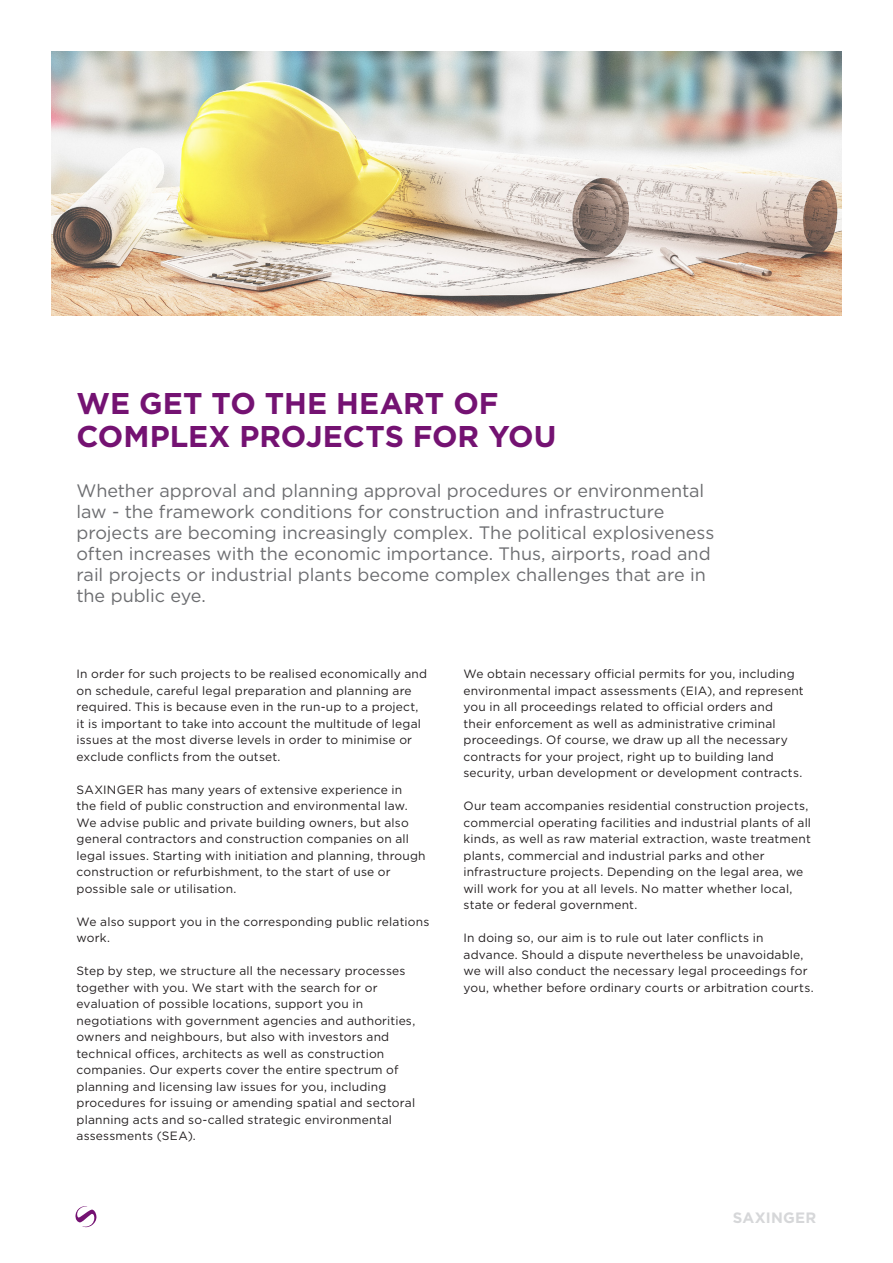
<style>
.page{position:relative;width:893px;height:1263px;background:#fff}
.page>*{position:absolute;margin:0;border:0;box-sizing:border-box;transform-origin:0 0}
.t1{font:700 30px "Gotham";color:#741272}
.Überschrift{font:18px/21px "Gotham";letter-spacing:-.005em;color:#6c6d70}
.t2{font:700 15px "Gotham";letter-spacing:.015em;color:#d6d7d9}
.pre-Text{font:12px/16.5px "Gotham";letter-spacing:.015em;color:#231f20}
</style>
<div class="page">
<svg style="left:75px;top:1206px;width:22px;height:21px"></svg>
<img style="left:51px;top:51px;width:791px;height:264px">
<h2 class="t1" style="left:77px;top:384px;width:424px">WE GET TO THE HEART OF</h2>
<h2 class="t1" style="left:77px;top:417px;width:481px">COMPLEX PROJECTS FOR YOU</h2>
<p class="Überschrift" style="left:77px;top:479px;width:639px">Whether approval and planning approval procedures or environmental law - the framework conditions for construction and infrastructure projects are becoming increasingly complex. The political explosiveness often increases with the economic importance. Thus, airports, road and rail projects or industrial plants become complex challenges that are in the public eye.</p>
<p class="pre-Text" style="left:77px;top:665px;width:352px">In order for such projects to be realised economically and on schedule, careful legal preparation and planning are required. This is because even in the run-up to a project, it is important to take into account the multitude of legal issues at the most diverse levels in order to minimise or exclude conflicts from the outset.</p>
<p class="pre-Text" style="left:77px;top:781px;width:351px">SAXINGER has many years of extensive experience in<br>the field of public construction and environmental law.<br>We advise public and private building owners, but also general contractors and construction companies on all legal issues. Starting with initiation and planning, through construction or refurbishment, to the start of use or possible sale or utilisation.</p>
<p class="pre-Text" style="left:77px;top:913px;width:354px">We also support you in the corresponding public relations work.</p>
<p class="pre-Text" style="left:77px;top:962px;width:340px">Step by step, we structure all the necessary processes together with you. We start with the search for or evaluation of possible locations, support you in negotiations with government agencies and authorities, owners and neighbours, but also with investors and technical offices, architects as well as construction companies. Our experts cover the entire spectrum of planning and licensing law issues for you, including procedures for issuing or amending spatial and sectoral planning acts and so-called strategic environmental assessments (SEA).</p>
<p class="pre-Text" style="left:463px;top:665px;width:342px">We obtain necessary official permits for you, including environmental impact assessments (EIA), and represent you in all proceedings related to official orders and their enforcement as well as administrative criminal proceedings. Of course, we draw up all the necessary contracts for your project, right up to building land security, urban development or development contracts.</p>
<p class="pre-Text" style="left:463px;top:797px;width:349px">Our team accompanies residential construction projects, commercial operating facilities and industrial plants of all kinds, as well as raw material extraction, waste treatment plants, commercial and industrial parks and other infrastructure projects. Depending on the legal area, we will work for you at all levels. No matter whether local, state or federal government.</p>
<p class="pre-Text" style="left:463px;top:929px;width:352px">In doing so, our aim is to rule out later conflicts in advance. Should a dispute nevertheless be unavoidable, we will also conduct the necessary legal proceedings for you, whether before ordinary courts or arbitration courts.</p>
<p class="t2" style="left:733px;top:1207px;width:85px">SAXINGER</p>
</div>
